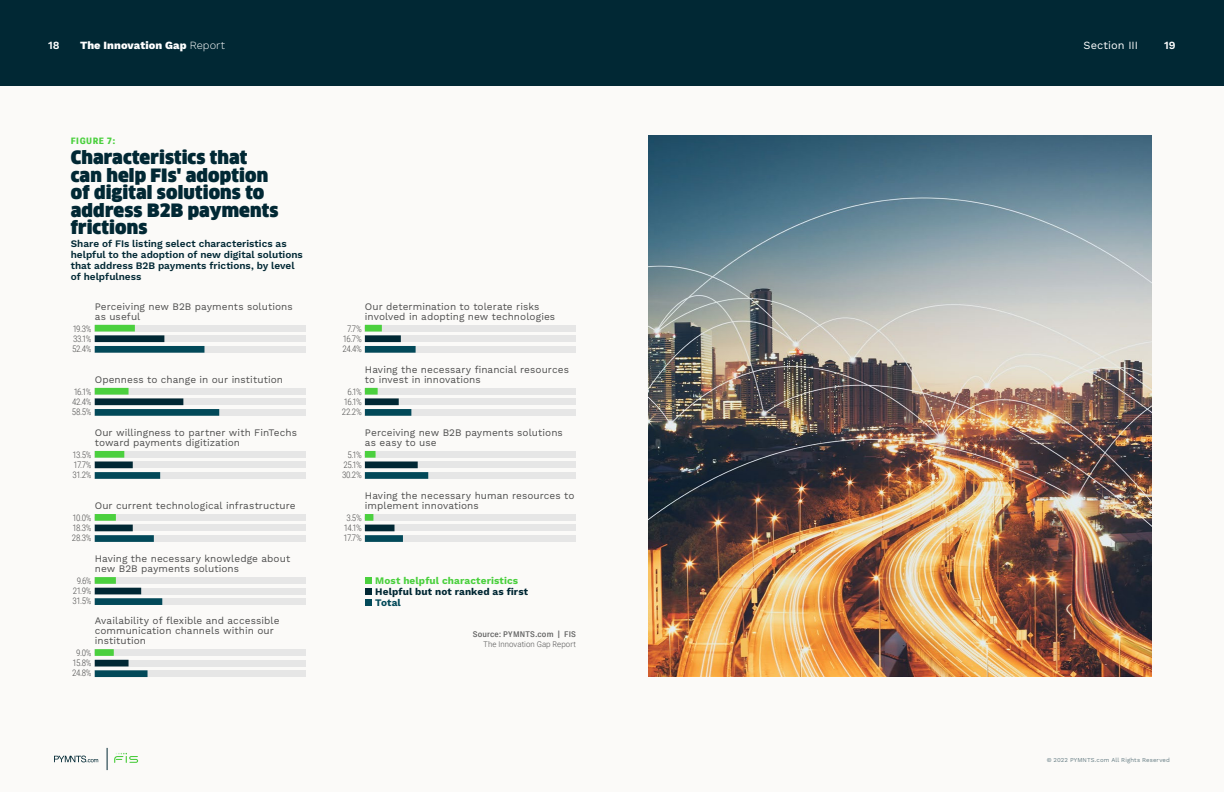
<style>
.page{position:relative;width:1224px;height:792px;background:#fff}
.page>*{position:absolute;margin:0;border:0;box-sizing:border-box;transform-origin:0 0}
.t1{font:900 18px/17.6px "Clan Pro";letter-spacing:.005em;color:#012834}
.t2{font:800 11px "Work Sans";letter-spacing:.005em;color:#fff}
.t3{font:11px "Work Sans";letter-spacing:.005em;color:#fff}
.t4{font:600 11px "Work Sans";color:#fff}
.t5{font:10px/10px "Work Sans";letter-spacing:.005em;color:#4d4d4d}
.t6{font:600 10px/11px "Work Sans";color:#012834}
.t7{font:700 10px "Work Sans";letter-spacing:.01em;color:#4bd03e}
.t8{font:700 10px "Work Sans";letter-spacing:.01em;color:#012834}
.t9{font:700 10px "Work Sans";letter-spacing:.01em;color:#024959}
.t10{font:300 9px/10px "Roboto Condensed";letter-spacing:-.06em;color:#4d4d4d;text-align:justify}
.t11{font:9px "Roboto Flex";letter-spacing:.065em;color:#4bd03e}
.t12{font:8px/9.6px "Roboto Flex";letter-spacing:.015em;color:#666;text-align:right}
.t13{font:6px "Work Sans";letter-spacing:.02em;color:#677e85}
.s1{font-weight:300}
.s2{font-family:"Gotham";font-weight:700}
</style>
<div class="page">
<div style="left:612px;top:86px;width:612px;height:706px;background:#fbfaf8"></div>
<div style="left:612px;top:0;width:612px;height:86px;background:#012834"></div>
<div style="left:0;top:0;width:612px;height:86px;background:#012834"></div>
<div style="left:0;top:86px;width:612px;height:706px;background:#fbfaf8"></div>
<svg style="left:54px;top:756px;width:44px;height:6px"></svg>
<svg style="left:107px;top:748px;width:1px;height:22px"></svg>
<svg style="left:114px;top:753px;width:24px;height:10px"></svg>
<div style="left:95px;top:325px;width:211px;height:6px;background:#e6e6e6"></div>
<div style="left:95px;top:325px;width:40px;height:7px;background:#4bd03e"></div>
<div style="left:95px;top:335px;width:211px;height:7px;background:#e6e6e6"></div>
<div style="left:95px;top:335px;width:69px;height:7px;background:#012834"></div>
<div style="left:95px;top:346px;width:211px;height:7px;background:#e6e6e6"></div>
<div style="left:95px;top:346px;width:109px;height:7px;background:#024959"></div>
<div style="left:365px;top:388px;width:211px;height:7px;background:#e6e6e6"></div>
<div style="left:365px;top:388px;width:13px;height:7px;background:#4bd03e"></div>
<div style="left:365px;top:399px;width:211px;height:6px;background:#e6e6e6"></div>
<div style="left:365px;top:398px;width:34px;height:7px;background:#012834"></div>
<div style="left:365px;top:409px;width:211px;height:7px;background:#e6e6e6"></div>
<div style="left:365px;top:409px;width:46px;height:7px;background:#024959"></div>
<div style="left:95px;top:451px;width:211px;height:7px;background:#e6e6e6"></div>
<div style="left:95px;top:451px;width:29px;height:7px;background:#4bd03e"></div>
<div style="left:95px;top:462px;width:211px;height:6px;background:#e6e6e6"></div>
<div style="left:95px;top:462px;width:38px;height:6px;background:#012834"></div>
<div style="left:95px;top:472px;width:211px;height:7px;background:#e6e6e6"></div>
<div style="left:95px;top:472px;width:65px;height:7px;background:#024959"></div>
<div style="left:365px;top:514px;width:211px;height:7px;background:#e6e6e6"></div>
<div style="left:365px;top:514px;width:8px;height:7px;background:#4bd03e"></div>
<div style="left:365px;top:525px;width:211px;height:6px;background:#e6e6e6"></div>
<div style="left:365px;top:525px;width:30px;height:6px;background:#012834"></div>
<div style="left:365px;top:535px;width:211px;height:7px;background:#e6e6e6"></div>
<div style="left:365px;top:535px;width:38px;height:7px;background:#024959"></div>
<div style="left:95px;top:649px;width:211px;height:7px;background:#e6e6e6"></div>
<div style="left:95px;top:649px;width:19px;height:7px;background:#4bd03e"></div>
<div style="left:95px;top:660px;width:211px;height:6px;background:#e6e6e6"></div>
<div style="left:95px;top:660px;width:34px;height:6px;background:#012834"></div>
<div style="left:95px;top:670px;width:211px;height:7px;background:#e6e6e6"></div>
<div style="left:95px;top:670px;width:53px;height:7px;background:#024959"></div>
<div style="left:95px;top:577px;width:211px;height:7px;background:#e6e6e6"></div>
<div style="left:95px;top:577px;width:21px;height:7px;background:#4bd03e"></div>
<div style="left:95px;top:588px;width:211px;height:6px;background:#e6e6e6"></div>
<div style="left:95px;top:588px;width:46px;height:6px;background:#012834"></div>
<div style="left:95px;top:598px;width:211px;height:7px;background:#e6e6e6"></div>
<div style="left:95px;top:598px;width:67px;height:7px;background:#024959"></div>
<div style="left:95px;top:388px;width:211px;height:7px;background:#e6e6e6"></div>
<div style="left:95px;top:388px;width:34px;height:7px;background:#4bd03e"></div>
<div style="left:95px;top:399px;width:211px;height:6px;background:#e6e6e6"></div>
<div style="left:95px;top:398px;width:88px;height:7px;background:#012834"></div>
<div style="left:95px;top:409px;width:211px;height:7px;background:#e6e6e6"></div>
<div style="left:95px;top:409px;width:124px;height:7px;background:#024959"></div>
<div style="left:365px;top:451px;width:211px;height:7px;background:#e6e6e6"></div>
<div style="left:365px;top:451px;width:11px;height:7px;background:#4bd03e"></div>
<div style="left:365px;top:462px;width:211px;height:6px;background:#e6e6e6"></div>
<div style="left:365px;top:462px;width:53px;height:6px;background:#012834"></div>
<div style="left:365px;top:472px;width:211px;height:7px;background:#e6e6e6"></div>
<div style="left:365px;top:472px;width:63px;height:7px;background:#024959"></div>
<div style="left:95px;top:514px;width:211px;height:7px;background:#e6e6e6"></div>
<div style="left:95px;top:514px;width:21px;height:7px;background:#4bd03e"></div>
<div style="left:95px;top:525px;width:211px;height:6px;background:#e6e6e6"></div>
<div style="left:95px;top:525px;width:38px;height:6px;background:#012834"></div>
<div style="left:95px;top:535px;width:211px;height:7px;background:#e6e6e6"></div>
<div style="left:95px;top:535px;width:59px;height:7px;background:#024959"></div>
<div style="left:365px;top:325px;width:211px;height:6px;background:#e6e6e6"></div>
<div style="left:365px;top:325px;width:17px;height:7px;background:#4bd03e"></div>
<div style="left:365px;top:335px;width:211px;height:7px;background:#e6e6e6"></div>
<div style="left:365px;top:335px;width:36px;height:7px;background:#012834"></div>
<div style="left:365px;top:346px;width:211px;height:7px;background:#e6e6e6"></div>
<div style="left:365px;top:346px;width:51px;height:7px;background:#024959"></div>
<div style="left:365px;top:577px;width:6px;height:7px;background:#4bd03e"></div>
<div style="left:365px;top:599px;width:6px;height:7px;background:#024959"></div>
<div style="left:365px;top:588px;width:6px;height:7px;background:#012834"></div>
<img style="left:648px;top:135px;width:504px;height:542px">
<p class="t4" style="left:48px;top:38px;width:13px">18</p>
<p class="t2" style="left:80px;top:39px;width:146px">The Innovation Gap <span class="s1">Report</span></p>
<p class="t3" style="left:1084px;top:38px;width:56px">Section III</p>
<p class="t4" style="left:1164px;top:38px;width:13px">19</p>
<p class="t11" style="left:71px;top:134px;width:46px">FIGURE 7:</p>
<h1 class="t1" style="left:71px;top:149px;width:209px">Characteristics that can help FIs' adoption of digital solutions to address B2B payments frictions</h1>
<p class="t6" style="left:71px;top:239px;width:234px">Share of FIs listing select characteristics as helpful to the adoption of new digital solutions that address B2B payments frictions, by level of helpfulness</p>
<p class="t5" style="left:95px;top:302px;width:199px">Perceiving new B2B payments solutions as useful</p>
<p class="t10" style="left:72px;top:323px;width:21px">19.3% 33.1% 52.4%</p>
<p class="t5" style="left:95px;top:375px;width:190px">Openness to change in our institution</p>
<p class="t10" style="left:72px;top:387px;width:21px">16.1% 42.4% 58.5%</p>
<p class="t5" style="left:95px;top:428px;width:204px">Our willingness to partner with FinTechs toward payments digitization</p>
<p class="t10" style="left:73px;top:450px;width:21px">13.5% 17.7% 31.2%</p>
<p class="t5" style="left:95px;top:501px;width:202px">Our current technological infrastructure</p>
<p class="t10" style="left:72px;top:513px;width:21px">10.0% 18.3% 28.3%</p>
<p class="t5" style="left:95px;top:554px;width:197px">Having the necessary knowledge about new B2B payments solutions</p>
<p class="t10" style="left:73px;top:576px;width:20px;text-align:center">9.6%<br>21.9%<br>31.5%</p>
<p class="t5" style="left:95px;top:616px;width:186px">Availability of flexible and accessible communication channels within our institution</p>
<p class="t10" style="left:72px;top:648px;width:21px;text-align:center">9.0%<br>15.8%<br>24.8%</p>
<p class="t5" style="left:365px;top:302px;width:192px">Our determination to tolerate risks involved in adopting new technologies</p>
<p class="t10" style="left:343px;top:323px;width:21px;text-align:center">7.7%<br>16.7%<br>24.4%</p>
<p class="t5" style="left:365px;top:365px;width:205px">Having the necessary financial resources to invest in innovations</p>
<p class="t10" style="left:342px;top:387px;width:21px;text-indent:6px">6.1% 16.1% 22.2%</p>
<p class="t5" style="left:365px;top:428px;width:199px">Perceiving new B2B payments solutions as easy to use</p>
<p class="t10" style="left:342px;top:450px;width:21px;text-align:center">5.1%<br>25.1%<br>30.2%</p>
<p class="t5" style="left:365px;top:491px;width:211px">Having the necessary human resources to implement innovations</p>
<p class="t10" style="left:344px;top:513px;width:20px;text-align:center">3.5%<br>14.1%<br>17.7%</p>
<p class="t7" style="left:375px;top:575px;width:144px">Most helpful characteristics</p>
<p class="t9" style="left:375px;top:596px;width:27px">Total</p>
<p class="t8" style="left:375px;top:586px;width:154px">Helpful but not ranked as first</p>
<p class="t12" style="left:473px;top:629px;width:105px">Source: PYMNTS.com <span class="s2">|</span> FIS<br>The Innovation Gap Report</p>
<p class="t13" style="left:1047px;top:756px;width:125px">© 2022 PYMNTS.com All Rights Reserved</p>
</div>
